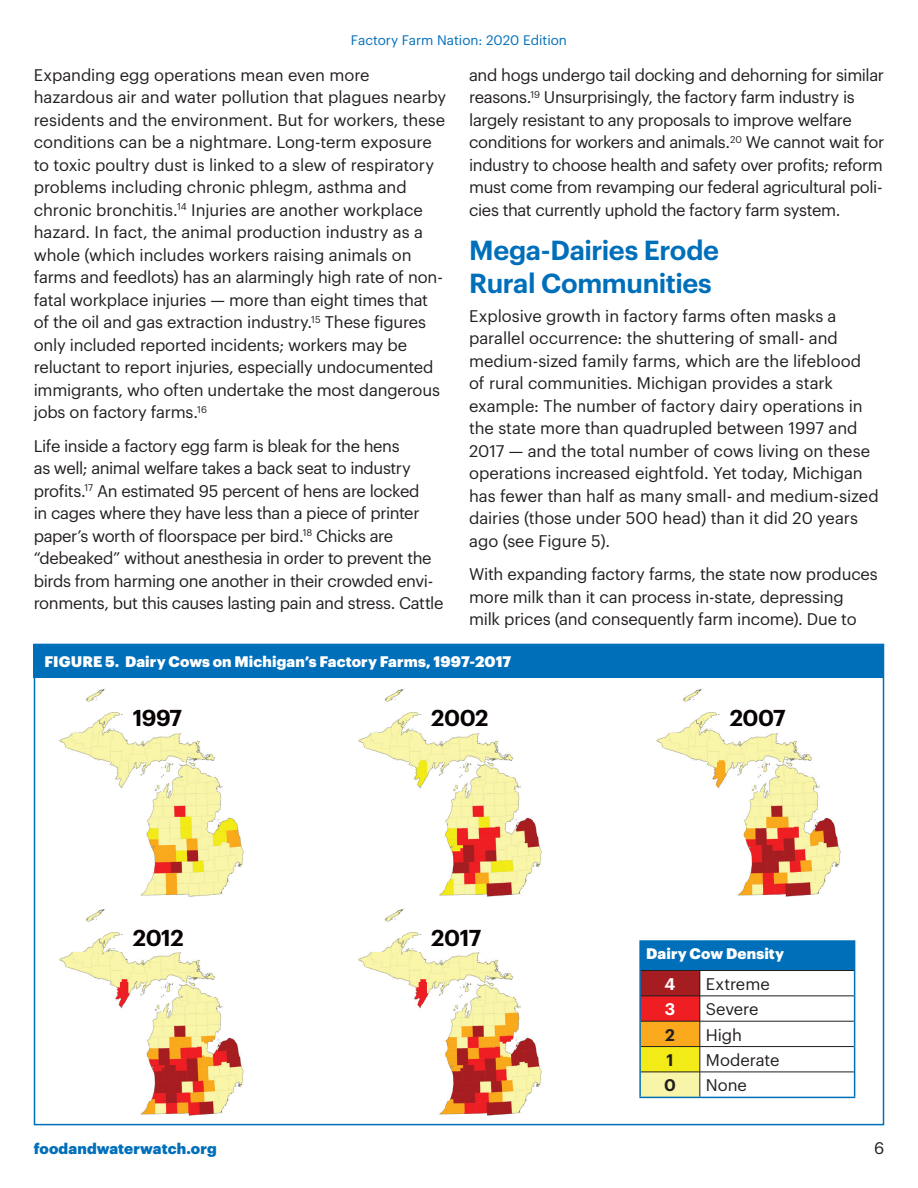
<style>
.page{position:relative;width:918px;height:1188px;background:#fff}
.page>*{position:absolute;margin:0;border:0;box-sizing:border-box;transform-origin:0 0}
.t1{font:600 27px/33px "Graphik";letter-spacing:-.015em;color:#006fba}
.t2{font:600 22.5px "Graphik";letter-spacing:-.02em;color:#080302}
.t3{font:16.5px/22.5px "Graphik";letter-spacing:-.015em;color:#231f20}
.t4{font:600 16.5px "Graphik";color:#231f20}
.t5{font:600 16.5px "Graphik";color:#fff}
.t6{font:900 15px "Graphik";letter-spacing:.01em;color:#fff}
.t7{font:900 15px "Graphik";letter-spacing:.005em;color:#006fba}
.t8{font:13.5px "Graphik";color:#006fba}
</style>
<div class="page">
<div style="left:34px;top:644px;width:850px;height:34px;background:#006fba"></div>
<img style="left:59px;top:688px;width:185px;height:209px">
<img style="left:59px;top:908px;width:185px;height:208px">
<img style="left:358px;top:688px;width:184px;height:209px">
<img style="left:358px;top:908px;width:184px;height:208px">
<img style="left:656px;top:688px;width:185px;height:209px">
<div style="left:640px;top:941px;width:215px;height:30px;background:#006fba"></div>
<div style="left:640px;top:971px;width:60px;height:25px;background:#a61d21"></div>
<div style="left:640px;top:996px;width:60px;height:25px;background:#ee1e23"></div>
<div style="left:640px;top:1021px;width:60px;height:26px;background:#f9a91b"></div>
<div style="left:640px;top:1047px;width:60px;height:25px;background:#f2eb17"></div>
<div style="left:640px;top:1072px;width:60px;height:25px;background:#f9f5a8"></div>
<hr style="left:639px;top:940px;width:61px;height:2px;background:#006fba">
<hr style="left:639px;top:942px;width:2px;height:29px;background:#006fba">
<hr style="left:700px;top:940px;width:155px;height:2px;background:#006fba">
<hr style="left:639px;top:971px;width:2px;height:25px;background:#006fba">
<hr style="left:639px;top:996px;width:2px;height:25px;background:#006fba">
<hr style="left:639px;top:1021px;width:2px;height:26px;background:#006fba">
<hr style="left:639px;top:1047px;width:2px;height:25px;background:#006fba">
<hr style="left:639px;top:1072px;width:2px;height:25px;background:#006fba">
<svg style="left:854px;top:971px;width:1px;height:126px"></svg>
<hr style="left:639px;top:1097px;width:216px;height:1px;background:#006fba">
<hr style="left:641px;top:970px;width:213px;height:1px;background:#231f20">
<hr style="left:641px;top:996px;width:213px;height:1px;background:#231f20">
<hr style="left:641px;top:1021px;width:213px;height:1px;background:#231f20">
<hr style="left:641px;top:1046px;width:213px;height:1px;background:#231f20">
<hr style="left:641px;top:1072px;width:213px;height:1px;background:#231f20">
<svg style="left:700px;top:971px;width:1px;height:126px"></svg>
<p class="t8" style="left:351px;top:34px;width:218px">Factory Farm Nation: 2020 Edition</p>
<p class="t3" style="left:469px;top:65px;width:417px">and hogs undergo tail docking and dehorning for similar reasons.<sup>19</sup> Unsurprisingly, the factory farm industry is largely resistant to any proposals to improve welfare conditions for workers and animals.<sup>20</sup> We cannot wait for industry to choose health and safety over profits; reform must come from revamping our federal agricultural poli&shy;cies that currently uphold the factory farm system.</p>
<h1 class="t1" style="left:469px;top:235px;width:251px">Mega-Dairies Erode<br>Rural Communities</h1>
<p class="t3" style="left:469px;top:306px;width:411px">Explosive growth in factory farms often masks a parallel occurrence: the shuttering of small- and medium-sized family farms, which are the lifeblood of rural communities. Michigan provides a stark example: The number of factory dairy operations in the state more than quadrupled between 1997 and 2017 — and the total number of cows living on these operations increased eightfold. Yet today, Michigan has fewer than half as many small- and medium-sized dairies (those under 500 head) than it did 20 years ago (see Figure 5).</p>
<p class="t3" style="left:469px;top:564px;width:410px">With expanding factory farms, the state now produces more milk than it can process in-state, depressing milk prices (and consequently farm income). Due to</p>
<p class="t6" style="left:44px;top:655px;width:468px">FIGURE 5. Dairy Cows on Michigan’s Factory Farms, 1997-2017</p>
<p class="t3" style="left:34px;top:65px;width:414px">Expanding egg operations mean even more hazardous air and water pollution that plagues nearby residents and the environment. But for workers, these conditions can be a nightmare. Long-term exposure to toxic poultry dust is linked to a slew of respiratory problems including chronic phlegm, asthma and chronic bronchitis.<sup>14</sup> Injuries are another workplace hazard. In fact, the animal production industry as a whole (which includes workers raising animals on farms and feedlots) has an alarmingly high rate of non&shy;fatal workplace injuries — more than eight times that of the oil and gas extraction industry.<sup>15</sup> These figures only included reported incidents; workers may be reluctant to report injuries, especially undocumented immigrants, who often undertake the most dangerous jobs on factory farms.<sup>16</sup></p>
<p class="t3" style="left:34px;top:435px;width:411px">Life inside a factory egg farm is bleak for the hens<br>as well; animal welfare takes a back seat to industry profits.<sup>17</sup> An estimated 95 percent of hens are locked<br>in cages where they have less than a piece of printer paper’s worth of floorspace per bird.<sup>18</sup> Chicks are “debeaked” without anesthesia in order to prevent the birds from harming one another in their crowded envi&shy;ronments, but this causes lasting pain and stress. Cattle</p>
<h2 class="t2" style="left:133px;top:708px;width:51px">1997</h2>
<h2 class="t2" style="left:133px;top:928px;width:52px">2012</h2>
<h2 class="t2" style="left:431px;top:708px;width:59px">2002</h2>
<h2 class="t2" style="left:431px;top:928px;width:52px">2017</h2>
<h2 class="t2" style="left:730px;top:708px;width:57px">2007</h2>
<p class="t6" style="left:646px;top:947px;width:139px">Dairy Cow Density</p>
<p class="t5" style="left:665px;top:977px;width:12px">4</p>
<p class="t3" style="left:706px;top:974px;width:65px">Extreme</p>
<p class="t5" style="left:665px;top:1002px;width:12px">3</p>
<p class="t3" style="left:706px;top:999px;width:54px">Severe</p>
<p class="t4" style="left:665px;top:1028px;width:11px">2</p>
<p class="t3" style="left:706px;top:1024px;width:38px">High</p>
<p class="t4" style="left:666px;top:1053px;width:9px">1</p>
<p class="t3" style="left:706px;top:1050px;width:75px">Moderate</p>
<p class="t4" style="left:664px;top:1078px;width:13px">0</p>
<p class="t3" style="left:706px;top:1075px;width:43px">None</p>
<p class="t7" style="left:34px;top:1142px;width:184px">foodandwaterwatch.org</p>
<p class="t3" style="left:874px;top:1138px;width:12px">6</p>
</div>
